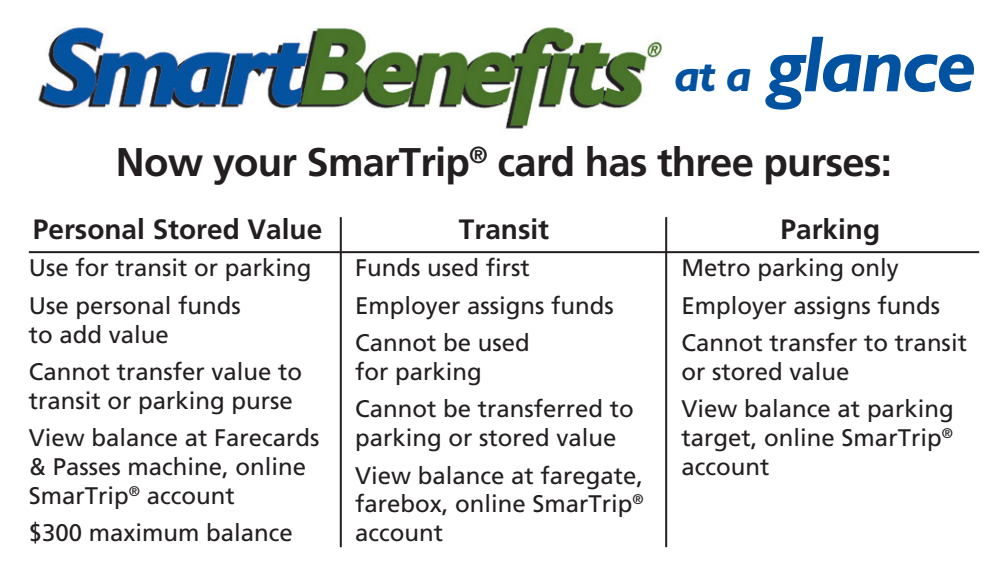
<style>
.page{position:relative;width:1008px;height:576px;background:#fff}
.page>*{position:absolute;margin:0;border:0;box-sizing:border-box;transform-origin:0 0}
.t1{font:italic 700 80px "Gill Sans";letter-spacing:-.04em;color:#0153a1}
.t2{font:700 40px "Frutiger";letter-spacing:-.02em;color:#231f20}
.t3{font:700 28px "Frutiger";color:#231f20}
.t4{font:24px/37.6px "Frutiger Roman";color:#231f20}
.s1{font-size:48px}
</style>
<div class="page">
<img style="left:38px;top:27px;width:624px;height:102px">
<hr style="left:340px;top:217px;width:2px;height:330px;background:#231f20">
<hr style="left:665px;top:217px;width:2px;height:330px;background:#231f20">
<hr style="left:29px;top:251px;width:950px;height:2px;background:#231f20">
<h1 class="t1" style="left:674px;top:18px;width:304px"><span class="s1">at a</span> glance</h1>
<h2 class="t2" style="left:116px;top:139px;width:778px">Now your SmarTrip<sup>®</sup> card has three purses:</h2>
<p class="t3" style="left:33px;top:213px;width:291px">Personal Stored Value</p>
<p class="t4" style="left:29px;top:249px;width:284px">Use for transit or parking<br>Use personal funds</p>
<p class="t4" style="left:29px;top:315px;width:275px">to add value<br>Cannot transfer value to</p>
<p class="t4" style="left:29px;top:381px;width:292px">transit or parking purse<br>View balance at Farecards</p>
<p class="t4" style="left:29px;top:452px;width:279px;line-height:28.8px">&amp; Passes machine, online<br>SmarTrip<sup>®</sup> account</p>
<p class="t4" style="left:29px;top:514px;width:266px">$300 maximum balance</p>
<p class="t3" style="left:459px;top:213px;width:92px">Transit</p>
<p class="t4" style="left:355px;top:249px;width:260px">Funds used first<br>Employer assigns funds<br>Cannot be used</p>
<p class="t4" style="left:355px;top:353px;width:280px">for parking<br>Cannot be transferred to</p>
<p class="t4" style="left:355px;top:419px;width:290px">parking or stored value<br>View balance at faregate,</p>
<p class="t4" style="left:355px;top:490px;width:290px;line-height:28.8px">farebox, online SmarTrip<sup>® </sup>account</p>
<p class="t3" style="left:781px;top:213px;width:101px">Parking</p>
<p class="t4" style="left:682px;top:249px;width:287px">Metro parking only<br>Employer assigns funds<br>Cannot transfer to transit</p>
<p class="t4" style="left:682px;top:353px;width:274px">or stored value<br>View balance at parking</p>
<p class="t4" style="left:682px;top:423px;width:273px;line-height:28.8px">target, online SmarTrip<sup>® </sup>account</p>
</div>
